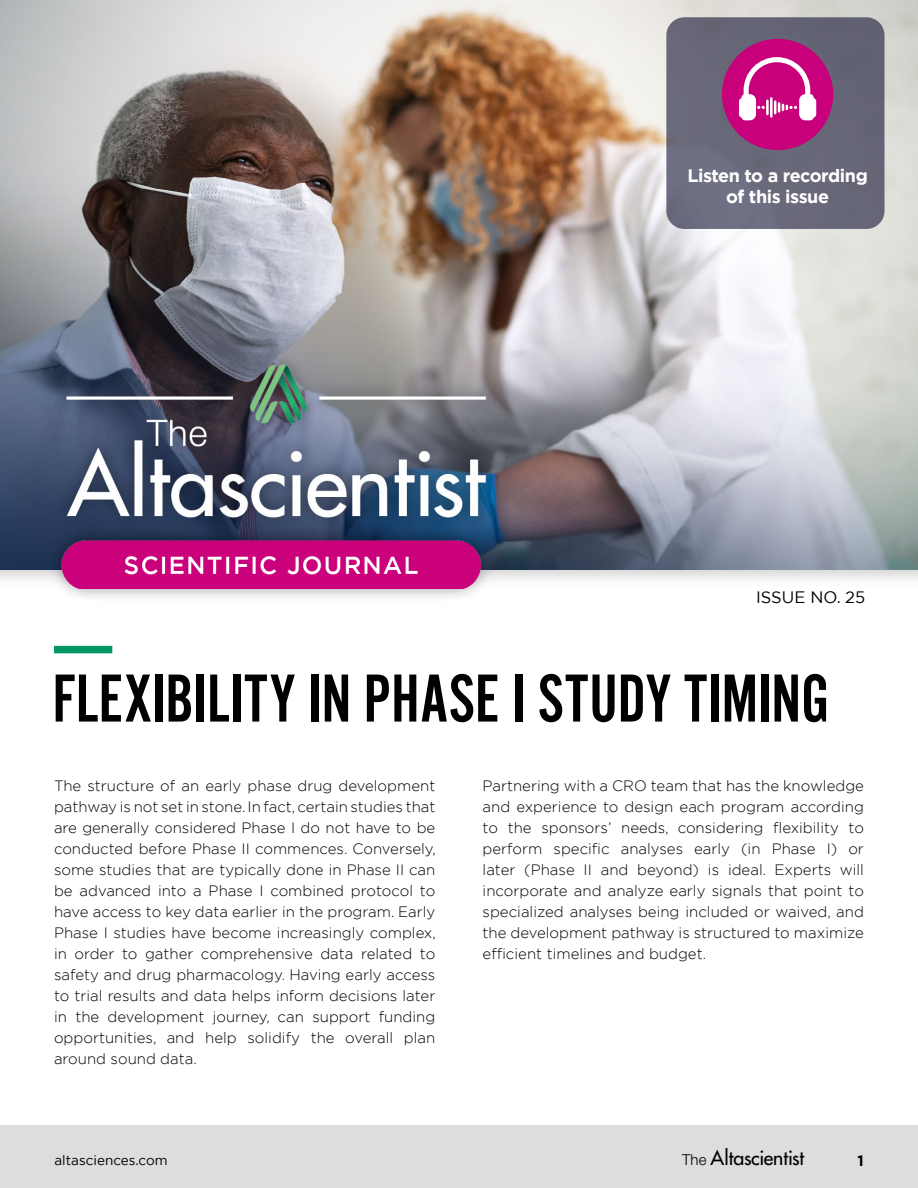
<style>
.page{position:relative;width:918px;height:1188px;background:#fff}
.page>*{position:absolute;margin:0;border:0;box-sizing:border-box;transform-origin:0 0}
.title_H1{font:70.5px "Alternate Got No 2 D";color:#000}
.t1{font:500 19.5px "Futura Std";letter-spacing:-.01em;color:#000}
.Subtitle_H3{font:700 18px/21.6px "Gotham";letter-spacing:-.025em;color:#fff;text-align:center}
.t2{font:16.5px "Gotham";color:#000}
.Body{font:300 15px/21px "Gotham";color:#000;text-align:justify}
.t3{font:700 15px "Gotham";color:#000}
.t4{font:13.5px "Gotham";color:#000}
.s1{font-family:"Helvetica Neue LT Std";font-weight:300;font-size:15px}
</style>
<div class="page">
<img style="left:0;top:0;width:918px;height:569px">
<div style="left:47px;top:350px;width:452px;height:254px;background:#000;opacity:.42"></div>
<img style="left:54px;top:355px;width:439px;height:233px">
<div style="left:666px;top:17px;width:219px;height:212px;background:#676778;border-radius:18px"></div>
<div style="left:722px;top:39px;width:111px;height:111px;background:#c9007b;border-radius:50%"></div>
<svg style="left:739px;top:57px;width:77px;height:63px"></svg>
<div style="left:0;top:1125px;width:918px;height:63px;background:#dcddde"></div>
<div style="left:54px;top:646px;width:58px;height:7px;background:#009767"></div>
<h3 class="Subtitle_H3" style="left:687px;top:165px;width:182px">Listen to a recording of this issue</h3>
<p class="t2" style="left:756px;top:586px;width:110px">ISSUE NO. 25</p>
<h1 class="title_H1" style="left:52px;top:661px;width:778px">FLEXIBILITY IN PHASE I STUDY TIMING</h1>
<p class="Body" style="left:54px;top:774px;width:383px">The structure of an early phase drug development pathway is not set in stone. In fact, certain studies that are generally considered Phase I do not have to be conducted before Phase II commences. Conversely, some studies that are typically done in Phase II can be advanced into a Phase I combined protocol to have access to key data earlier in the program. Early Phase I studies have become increasingly complex, in order to gather comprehensive data related to safety and drug pharmacology. Having early access to trial results and data helps inform decisions later in the development journey, can support funding opportunities, and help solidify the overall plan around sound data.</p>
<p class="Body" style="left:483px;top:774px;width:383px">Partnering with a CRO team that has the knowledge and experience to design each program according to the sponsors’ needs, considering flexibility to perform specific analyses early (in Phase I) or later (Phase II and beyond) is ideal. Experts will incorporate and analyze early signals that point to specialized analyses being included or waived, and the development pathway is structured to maximize efficient timelines and budget.</p>
<p class="t4" style="left:54px;top:1152px;width:115px">altasciences.com</p>
<h2 class="t1" style="left:682px;top:1146px;width:123px"><span class="s1">The</span> Altascientist</h2>
<p class="t3" style="left:857px;top:1150px;width:8px">1</p>
</div>
